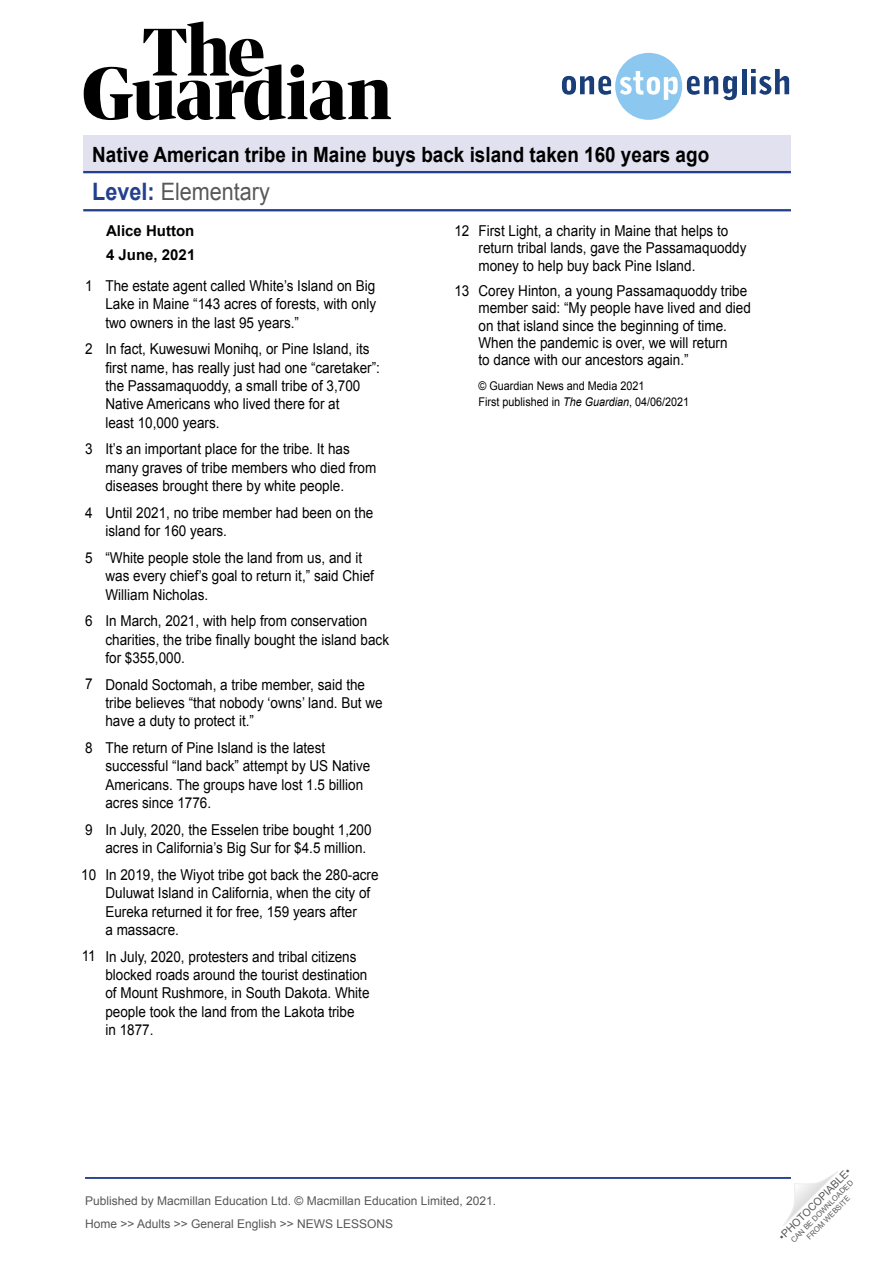
<style>
.page{position:relative;width:893px;height:1263px;background:#fff}
.page>*{position:absolute;margin:0;border:0;box-sizing:border-box;transform-origin:0 0}
.t1{font:24px "Arial";color:#58585a;scale:.9 1}
.t2{font:700 21px "Arial";color:#000;scale:.9 1}
.Article__Body_text{font:15px/18.5px "Arial";color:#000;scale:.9 1}
.Article__Main_subtit{font:700 15px "Arial";color:#000}
.t3{font:12px/23px "Arial";color:#575756}
.Article__FT_copyrigh{font:12px "Arial";color:#000;scale:.9 1}
.t4{font:10.5px "Arial";color:#575756}
.t5{font:7.5px/9px "Arial";color:#575756;text-align:center}
.s1{font-weight:700;color:#23408f}
.s2{font-style:italic}
</style>
<div class="page">
<svg style="left:783px;top:1171px;width:55px;height:55px"></svg>
<hr style="left:85px;top:1177px;width:706px;height:2px;background:#23408f">
<div style="left:83px;top:136px;width:708px;height:37px;background:#e1e1ef"></div>
<hr style="left:83px;top:171px;width:708px;height:2px;background:#23408f">
<hr style="left:83px;top:209px;width:708px;height:2px;background:#23408f">
<svg style="left:84px;top:22px;width:307px;height:98px"></svg>
<svg style="left:562px;top:53px;width:175px;height:67px"></svg>
<hr style="left:742px;top:69px;width:4px;height:25px;background:#1a3e78">
<svg style="left:751px;top:69px;width:38px;height:26px"></svg>
<h2 class="t2" style="left:92px;top:141px;width:687px">Native American tribe in Maine buys back island taken 160 years ago</h2>
<h1 class="t1" style="left:92px;top:176px;width:199px"><span class="s1">Level:</span> Elementary</h1>
<p class="Article__Main_subtit" style="left:106px;top:221px;width:90px">Alice Hutton</p>
<p class="Article__Main_subtit" style="left:106px;top:245px;width:91px">4 June, 2021</p>
<p class="Article__Body_text" style="left:105px;top:276px;width:302px;text-align:justify">The estate agent called White’s Island on Big Lake in Maine “143 acres of forests, with only two owners in the last 95 years.”</p>
<p class="Article__Body_text" style="left:105px;top:340px;width:307px">In fact, Kuwesuwi Monihq, or Pine Island, its first name, has really just had one “caretaker”: the Passamaquoddy, a small tribe of 3,700<br>Native Americans who lived there for at<br>least 10,000 years.</p>
<p class="Article__Body_text" style="left:105px;top:440px;width:302px">It’s an important place for the tribe. It has many graves of tribe members who died from diseases brought there by white people.</p>
<p class="Article__Body_text" style="left:105px;top:503px;width:299px">Until 2021, no tribe member had been on the island for 160 years.</p>
<p class="Article__Body_text" style="left:105px;top:548px;width:300px">“White people stole the land from us, and it was every chief’s goal to return it,” said Chief<br>William Nicholas.</p>
<p class="Article__Body_text" style="left:105px;top:612px;width:317px">In March, 2021, with help from conservation charities, the tribe finally bought the island back for $355,000.</p>
<p class="Article__Body_text" style="left:105px;top:675px;width:309px">Donald Soctomah, a tribe member, said the tribe believes “that nobody ‘owns’ land. But we have a duty to protect it.”</p>
<p class="Article__Body_text" style="left:105px;top:739px;width:296px">The return of Pine Island is the latest successful “land back” attempt by US Native Americans. The groups have lost 1.5 billion acres since 1776.</p>
<p class="Article__Body_text" style="left:105px;top:820px;width:297px">In July, 2020, the Esselen tribe bought 1,200 acres in California’s Big Sur for $4.5 million.</p>
<p class="Article__Body_text" style="left:105px;top:865px;width:305px">In 2019, the Wiyot tribe got back the 280-acre Duluwat Island in California, when the city of Eureka returned it for free, 159 years after<br>a massacre.</p>
<p class="Article__Body_text" style="left:105px;top:947px;width:295px">In July, 2020, protesters and tribal citizens blocked roads around the tourist destination of Mount Rushmore, in South Dakota. White people took the land from the Lakota tribe<br>in 1877.</p>
<p class="Article__Body_text" style="left:454px;top:222px;width:18px">12</p>
<p class="Article__Body_text" style="left:478px;top:222px;width:299px;line-height:17.2px">First Light, a charity in Maine that helps to return tribal lands, gave the Passamaquoddy money to help buy back Pine Island.</p>
<p class="Article__Body_text" style="left:478px;top:282px;width:304px;line-height:17.2px">Corey Hinton, a young Passamaquoddy tribe member said: “My people have lived and died on that island since the beginning of time.<br>When the pandemic is over, we will return<br>to dance with our ancestors again.”</p>
<p class="Article__FT_copyrigh" style="left:478px;top:378px;width:186px">© Guardian News and Media 2021</p>
<p class="Article__FT_copyrigh" style="left:478px;top:394px;width:236px">First published in <span class="s2">The Guardian</span>, 04/06/2021</p>
<p class="Article__Body_text" style="left:85px;top:276px;width:10px">1</p>
<p class="Article__Body_text" style="left:454px;top:282px;width:18px">13</p>
<p class="Article__Body_text" style="left:85px;top:340px;width:10px">2</p>
<p class="Article__Body_text" style="left:85px;top:440px;width:10px">3</p>
<p class="Article__Body_text" style="left:85px;top:503px;width:10px">4</p>
<p class="Article__Body_text" style="left:85px;top:548px;width:10px">5</p>
<p class="Article__Body_text" style="left:85px;top:612px;width:10px">6</p>
<p class="Article__Body_text" style="left:85px;top:675px;width:10px">7</p>
<p class="Article__Body_text" style="left:85px;top:738px;width:10px">8</p>
<p class="Article__Body_text" style="left:85px;top:820px;width:10px">9</p>
<p class="Article__Body_text" style="left:81px;top:865px;width:18px">10</p>
<p class="Article__Body_text" style="left:82px;top:947px;width:17px">11</p>
<p class="t3" style="left:85px;top:1189px;width:413px">Published by Macmillan Education Ltd. © Macmillan Education Limited, 2021.<br>Home &gt;&gt; Adults &gt;&gt; General English &gt;&gt; NEWS LESSONS</p>
<p class="t4" style="left:776px;top:1233px;width:99px;rotate:-45deg">•PHOTOCOPIABLE•</p>
<p class="t5" style="left:789px;top:1238px;width:86px;rotate:-45deg">CAN BE DOWNLOADED<br>FROM WEBSITE</p>
</div>
